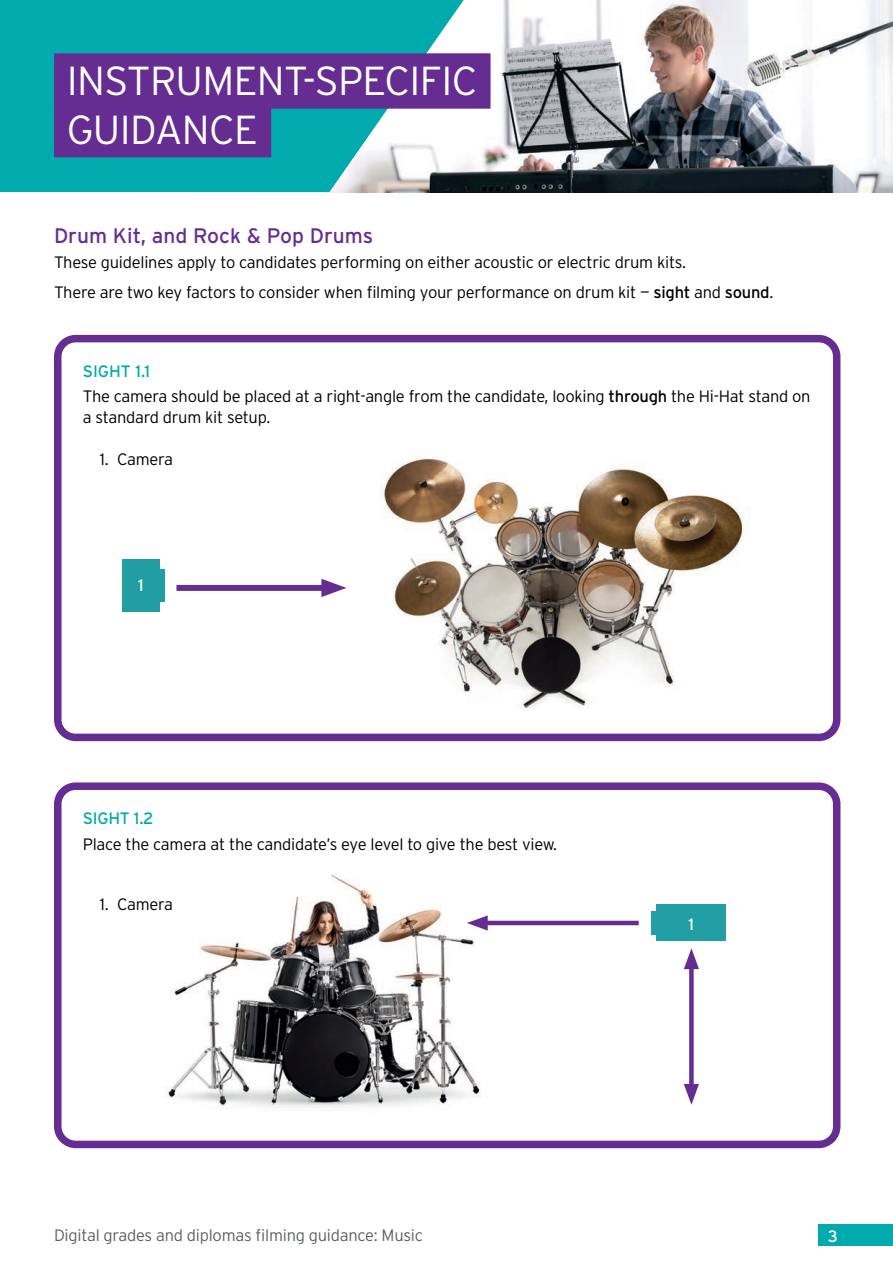
<style>
.page{position:relative;width:893px;height:1263px;background:#fff}
.page>*{position:absolute;margin:0;border:0;box-sizing:border-box;transform-origin:0 0}
.t1{font:300 40.5px/48.6px "Interstate";letter-spacing:-.015em;color:#fff}
.t2{font:21px "Interstate";color:#652d91}
.t3{font:300 16.5px/29.5px "Interstate";letter-spacing:-.015em;color:#000001}
.t4{font:300 16.5px "Interstate";letter-spacing:-.015em;color:#5d6162}
.t5{font:16.5px "Interstate";letter-spacing:-.015em;color:#00aaad}
.t6{font:16.5px "Interstate";color:#fff}
.s1{font-weight:400}
.s2{font-weight:400;color:#00aaad}
</style>
<div class="page">
<div style="left:819px;top:1224px;width:74px;height:22px;background:#00aaad"></div>
<img style="left:464px;top:0;width:429px;height:192px">
<svg style="left:0;top:0;width:464px;height:192px;background:#28b3b6"></svg>
<div style="left:54px;top:53px;width:436px;height:56px;background:#652d91"></div>
<div style="left:54px;top:102px;width:217px;height:55px;background:#652d91"></div>
<div style="left:54px;top:335px;width:786px;height:406px;border:8px solid #652d91;border-radius:18px"></div>
<img style="left:380px;top:456px;width:366px;height:253px">
<div style="left:122px;top:559px;width:37px;height:53px;background:#219da3"></div>
<div style="left:154px;top:569px;width:10px;height:32px;background:#219da3"></div>
<img style="left:166px;top:874px;width:346px;height:235px">
<div style="left:656px;top:904px;width:70px;height:37px;background:#219fa4"></div>
<div style="left:651px;top:911px;width:10px;height:24px;background:#219fa4"></div>
<div style="left:54px;top:782px;width:786px;height:366px;border:8px solid #652d91;border-radius:18px"></div>
<div style="left:176px;top:585px;width:156px;height:6px;background:#652d91"></div>
<svg style="left:321px;top:579px;width:26px;height:18px"></svg>
<hr style="left:479px;top:921px;width:160px;height:4px;background:#652d91">
<svg style="left:467px;top:915px;width:21px;height:15px"></svg>
<div style="left:689px;top:961px;width:5px;height:131px;background:#652d91"></div>
<svg style="left:684px;top:948px;width:15px;height:21px"></svg>
<svg style="left:684px;top:1084px;width:15px;height:21px"></svg>
<h1 class="t1" style="left:67px;top:57px;width:412px">INSTRUMENT-SPECIFIC<br>GUIDANCE</h1>
<p class="t2" style="left:54px;top:224px;width:321px">Drum Kit, and Rock &amp; Pop Drums</p>
<p class="t3" style="left:54px;top:248px;width:719px">These guidelines apply to candidates performing on either acoustic or electric drum kits.<br>There are two key factors to consider when filming your performance on drum kit — <span class="s1">sight</span> and <span class="s1">sound</span>.</p>
<p class="t3" style="left:83px;top:358px;width:729px;line-height:25.2px"><span class="s2">SIGHT 1.1<br></span>The camera should be placed at a right-angle from the candidate, looking <span class="s1">through</span> the Hi-Hat stand on</p>
<p class="t3" style="left:83px;top:402px;width:187px">a standard drum kit setup.</p>
<p class="t3" style="left:100px;top:445px;width:75px">1. Camera</p>
<p class="t6" style="left:138px;top:576px;width:7px">1</p>
<p class="t5" style="left:83px;top:809px;width:72px">SIGHT 1.2</p>
<p class="t3" style="left:83px;top:829px;width:474px">Place the camera at the candidate’s eye level to give the best view.</p>
<p class="t3" style="left:100px;top:889px;width:75px">1. Camera</p>
<p class="t6" style="left:689px;top:914px;width:7px">1</p>
<p class="t4" style="left:54px;top:1226px;width:370px">Digital grades and diplomas filming guidance: Music</p>
<p class="t6" style="left:828px;top:1227px;width:12px">3</p>
</div>
